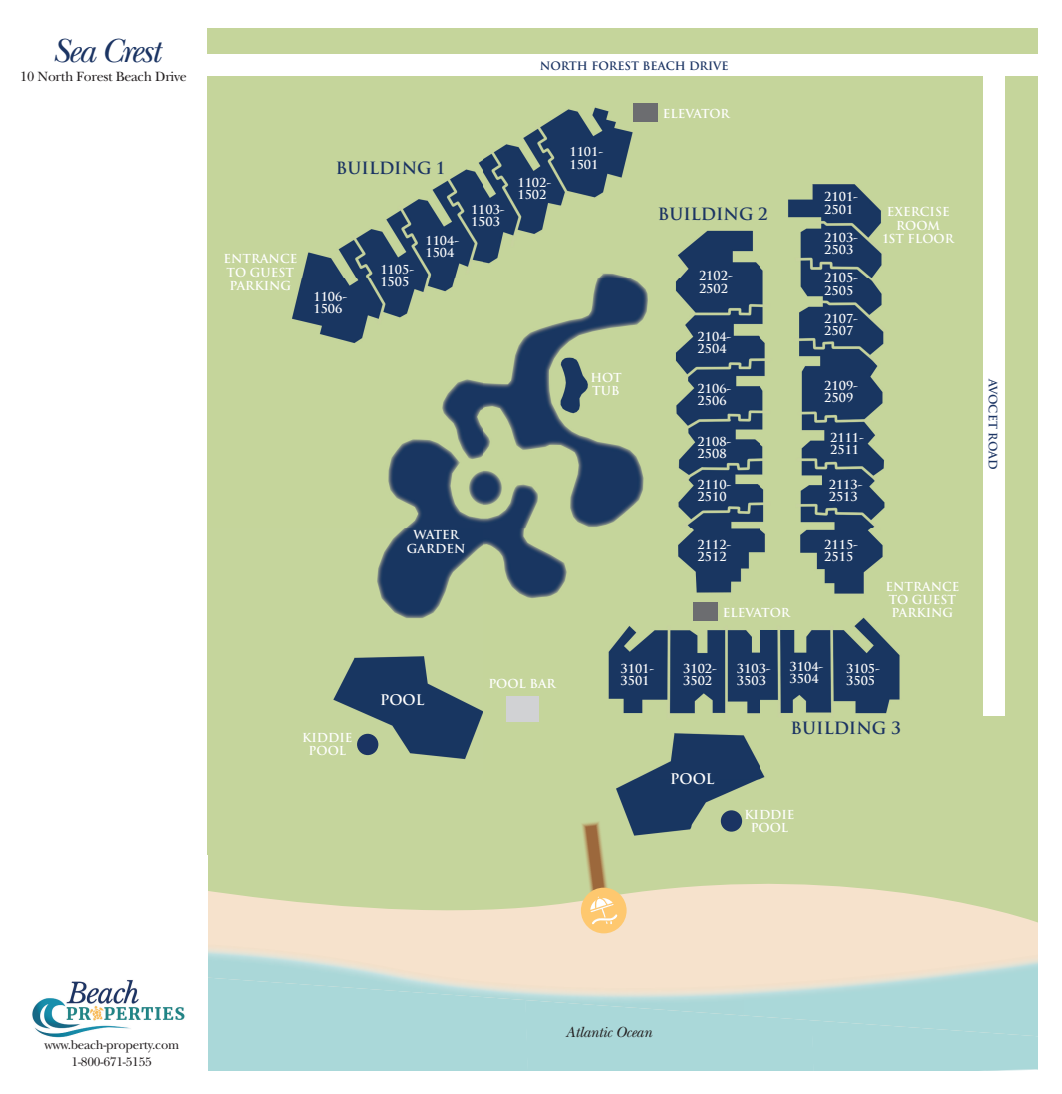
<style>
.page{position:relative;width:1062px;height:1094px;background:#fff}
.page>*{position:absolute;margin:0;border:0;box-sizing:border-box;transform-origin:0 0}
.t1{font:italic 35px "New Baskerville";letter-spacing:-.05em;color:#1b3463}
.t2{font:700 16.5px "Trajan";color:#1b3463}
.t3{font:italic 15.4px "New Baskerville";letter-spacing:-.02em;color:#231f20}
.t4{font:700 14.3px "Trajan";color:#fff}
.t5{font:14px "New Baskerville";letter-spacing:-.02em;color:#231f20}
.t6{font:13px/17px "New Baskerville";letter-spacing:-.02em;color:#231f20;text-align:center}
.t7{font:700 12.1px/12.1px "Trajan Pro";color:#fff}
.t8{font:700 12.1px/13.2px "Trajan";color:#fff;text-align:center}
.t9{font:700 11.3px "Trajan";color:#1b3463}
</style>
<div class="page">
<img style="left:207px;top:29px;width:831px;height:750px">
<img style="left:207px;top:779px;width:484px;height:81px">
<div style="left:691px;top:779px;width:347px;height:81px;background:#c5d59c"></div>
<svg style="left:208px;top:860px;width:830px;height:118px;background:#e3dcb9"></svg>
<img style="left:208px;top:944px;width:214px;height:48px">
<img style="left:742px;top:951px;width:296px;height:86px">
<img style="left:421px;top:973px;width:37px;height:22px">
<img style="left:581px;top:820px;width:29px;height:79px">
<div style="left:581px;top:887px;width:46px;height:46px;background:#fec86f;border-radius:50%"></div>
<img style="left:590px;top:896px;width:27px;height:28px">
<div style="left:207px;top:54px;width:855px;height:21px;background:#fff"></div>
<img style="left:32px;top:980px;width:153px;height:58px">
<div style="left:721px;top:810px;width:21px;height:21px;background:#1b3463;border-radius:50%"></div>
<div style="left:507px;top:696px;width:32px;height:25px;background:#d1d2d4"></div>
<div style="left:357px;top:734px;width:21px;height:21px;background:#1b3463;border-radius:50%"></div>
<div style="left:983px;top:56px;width:21px;height:659px;background:#fff"></div>
<div style="left:633px;top:103px;width:25px;height:18px;background:#6c6d70"></div>
<div style="left:694px;top:603px;width:24px;height:18px;background:#6c6d70"></div>
<h1 class="t1" style="left:53px;top:30px;width:109px">Sea Crest</h1>
<p class="t5" style="left:20px;top:68px;width:168px">10 North Forest Beach Drive</p>
<p class="t9" style="left:540px;top:58px;width:190px">NORTH FOREST BEACH DRIVE</p>
<p class="t8" style="left:223px;top:252px;width:75px;text-align:left">ENTRANCE<br>TO GUEST<br>PARKING</p>
<h2 class="t2" style="left:336px;top:158px;width:110px">BUILDING 1</h2>
<p class="t7" style="left:313px;top:290px;width:36px">1106-<br>1506</p>
<p class="t7" style="left:380px;top:263px;width:36px">1105-<br>1505</p>
<p class="t7" style="left:425px;top:234px;width:36px">1104-<br>1504</p>
<p class="t7" style="left:471px;top:203px;width:36px">1103-<br>1503</p>
<p class="t7" style="left:517px;top:177px;width:36px">1102-<br>1502</p>
<p class="t7" style="left:569px;top:146px;width:36px">1101-<br>1501</p>
<p class="t8" style="left:590px;top:371px;width:33px;text-align:left">HOT<br>TUB</p>
<p class="t8" style="left:407px;top:528px;width:60px">WATER<br>GARDEN</p>
<p class="t8" style="left:663px;top:107px;width:68px">ELEVATOR</p>
<h2 class="t2" style="left:658px;top:204px;width:112px">BUILDING 2</h2>
<p class="t7" style="left:699px;top:270px;width:36px">2102-<br>2502</p>
<p class="t7" style="left:698px;top:331px;width:36px">2104-<br>2504</p>
<p class="t7" style="left:698px;top:383px;width:36px">2106-<br>2506</p>
<p class="t7" style="left:698px;top:435px;width:36px">2108-<br>2508</p>
<p class="t7" style="left:698px;top:478px;width:36px">2110-<br>2510</p>
<p class="t7" style="left:698px;top:539px;width:36px">2112-<br>2512</p>
<p class="t8" style="left:723px;top:606px;width:68px">ELEVATOR</p>
<p class="t7" style="left:824px;top:191px;width:36px">2101-<br>2501</p>
<p class="t7" style="left:824px;top:232px;width:36px">2103-<br>2503</p>
<p class="t7" style="left:824px;top:272px;width:36px">2105-<br>2505</p>
<p class="t7" style="left:824px;top:313px;width:36px">2107-<br>2507</p>
<p class="t7" style="left:824px;top:379px;width:36px">2109-<br>2509</p>
<p class="t7" style="left:830px;top:432px;width:36px">2111-<br>2511</p>
<p class="t7" style="left:829px;top:478px;width:36px">2113-<br>2513</p>
<p class="t7" style="left:824px;top:539px;width:36px">2115-<br>2515</p>
<p class="t8" style="left:883px;top:205px;width:73px">EXERCISE<br>ROOM<br>1ST FLOOR</p>
<p class="t8" style="left:885px;top:580px;width:75px;text-align:left">ENTRANCE<br>TO GUEST<br>PARKING</p>
<p class="t8" style="left:302px;top:731px;width:52px">KIDDIE<br>POOL</p>
<p class="t4" style="left:380px;top:691px;width:46px">POOL</p>
<p class="t8" style="left:488px;top:677px;width:69px">POOL BAR</p>
<p class="t7" style="left:621px;top:662px;width:36px">3101-<br>3501</p>
<p class="t7" style="left:683px;top:662px;width:36px">3102-<br>3502</p>
<p class="t4" style="left:670px;top:770px;width:46px">POOL</p>
<p class="t7" style="left:737px;top:662px;width:36px">3103-<br>3503</p>
<p class="t7" style="left:790px;top:661px;width:36px">3104-<br>3504</p>
<p class="t7" style="left:846px;top:662px;width:36px">3105-<br>3505</p>
<h2 class="t2" style="left:791px;top:718px;width:112px">BUILDING 3</h2>
<p class="t8" style="left:744px;top:807px;width:52px">KIDDIE<br>POOL</p>
<p class="t9" style="left:1000px;top:378px;width:93px;rotate:90deg">AVOCET ROAD</p>
<p class="t6" style="left:44px;top:1036px;width:136px">www.beach-property.com<br>1-800-671-5155</p>
<p class="t3" style="left:566px;top:1022px;width:88px">Atlantic Ocean</p>
</div>
